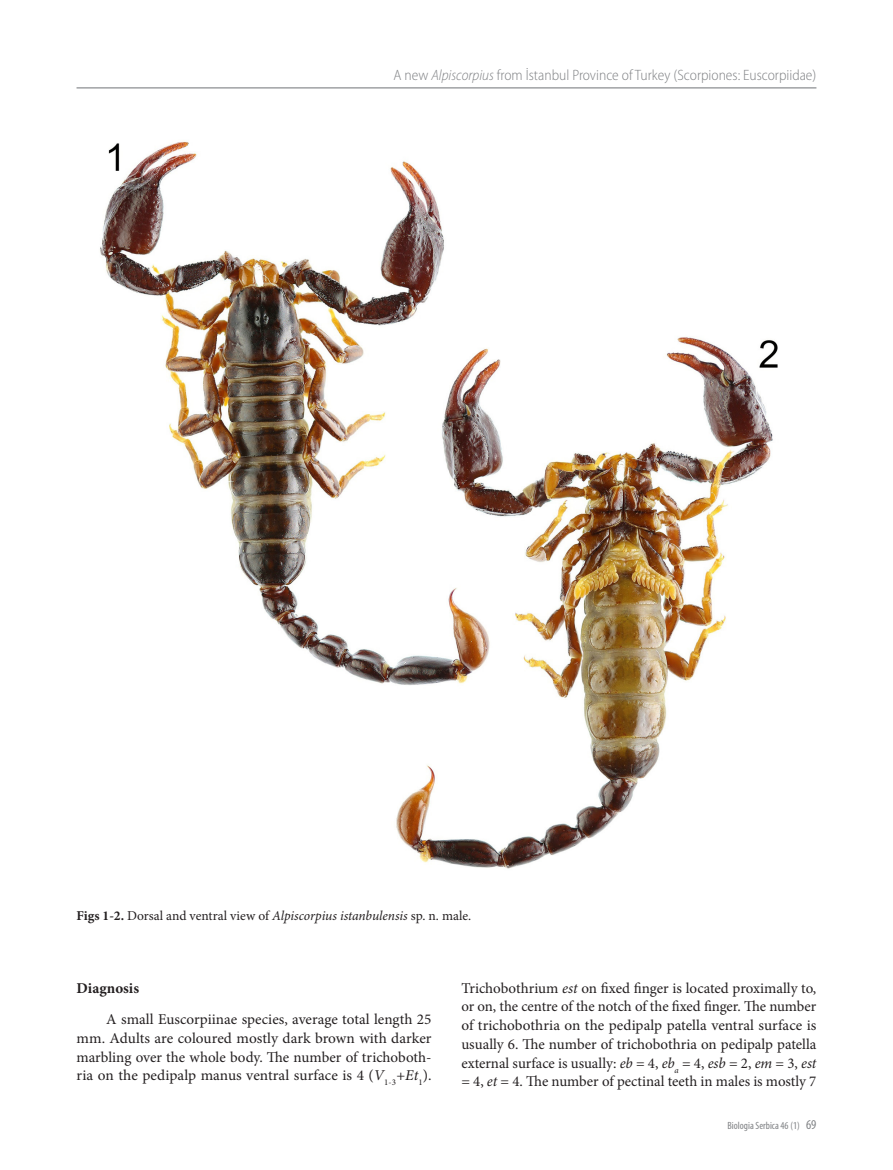
<style>
.page{position:relative;width:893px;height:1170px;background:#fff}
.page>*{position:absolute;margin:0;border:0;box-sizing:border-box;transform-origin:0 0}
.t1{font:15px/18.8px "Minion Pro";color:#231f20;text-align:justify}
.t2{font:300 semi-condensed 15px "Myriad Pro";color:#808285}
.t3{font:700 15px "Minion Pro";color:#231f20}
.t4{font:13.5px "Minion Pro";color:#231f20}
.t5{font:condensed 10.5px "Myriad Pro";color:#808285}
.s1{font-style:italic}
.s2{font-weight:700}
.s3{font-size:13.5px}
</style>
<div class="page">
<hr style="left:77px;top:87px;width:739px;height:1px;background:#808285">
<img style="left:100px;top:141px;width:678px;height:728px">
<p class="t2" style="left:393px;top:67px;width:425px">A new <span class="s1">Alpiscorpius</span> from İstanbul Province of Turkey (Scorpiones: Euscorpiidae)</p>
<p class="t4" style="left:77px;top:906px;width:396px"><span class="s2">Figs 1-2.</span> Dorsal and ventral view of <span class="s1">Alpiscorpius istanbulensis</span> sp. n. male.</p>
<p class="t3" style="left:77px;top:978px;width:64px">Diagnosis</p>
<p class="t1" style="left:77px;top:1009px;width:357px;text-indent:30px">A small Euscorpiinae species, average total length 25 mm. Adults are coloured mostly dark brown with darker marbling over the whole body. The number of trichoboth&shy;ria on the pedipalp manus ventral surface is 4 (<span class="s1">V</span><sub>1-3</sub><span class="s1">+Et</span><sub>1</sub>).</p>
<p class="t1" style="left:461px;top:978px;width:357px">Trichobothrium <span class="s1">est</span> on fixed finger is located proximally to, or on, the centre of the notch of the fixed finger. The number of trichobothria on the pedipalp patella ventral surface is usually 6. The number of trichobothria on pedipalp patella external surface is usually: <span class="s1">eb</span> = 4, <span class="s1">eb</span><sub>a</sub> = 4, <span class="s1">esb</span> = 2, <span class="s1">em</span> = 3, <span class="s1">est </span>= 4, <span class="s1">et</span> = 4. The number of pectinal teeth in males is mostly 7</p>
<p class="t5" style="left:728px;top:1119px;width:90px">Biologia Serbica 46 (1) <span class="s3">69</span></p>
</div>
